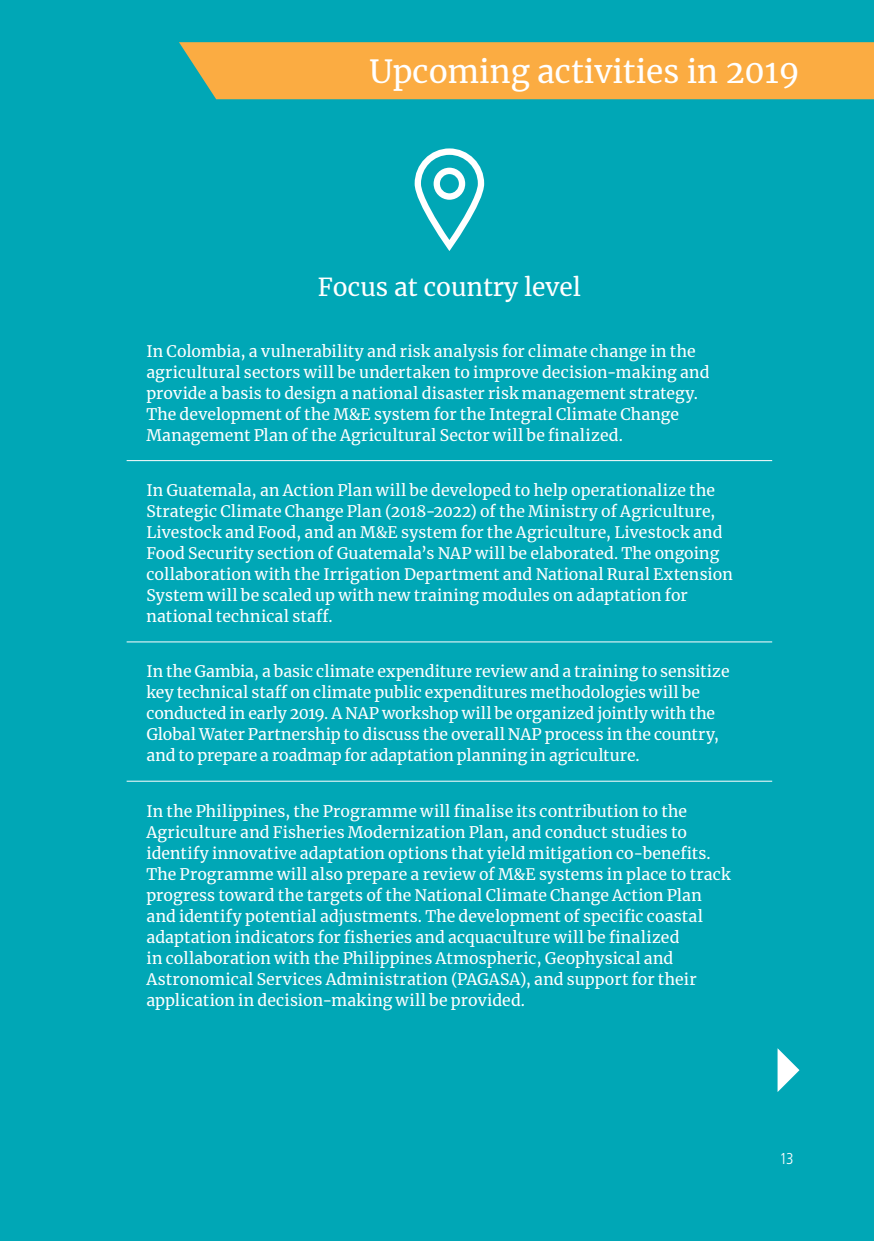
<style>
.page{position:relative;width:874px;height:1241px;background:#fff}
.page>*{position:absolute;margin:0;border:0;box-sizing:border-box;transform-origin:0 0}
.t1{font:31.5px "Merriweather";color:#fff}
.t2{font:24.5px "Merriweather";color:#fff}
.t3{font:15.75px/21px "Merriweather";letter-spacing:.005em;color:#fff}
.t4{font:300 condensed 15.75px "Frutiger LT Pro";color:#fff}
</style>
<div class="page">
<div style="left:0;top:0;width:873px;height:1240px;background:#00a7b6"></div>
<div style="left:179px;top:42px;width:694px;height:57px;background:#fbac42"></div>
<svg style="left:414px;top:148px;width:70px;height:103px"></svg>
<hr style="left:126px;top:460px;width:645px;height:1px;background:#fff">
<hr style="left:126px;top:641px;width:645px;height:1px;background:#fff">
<hr style="left:126px;top:780px;width:645px;height:1px;background:#fff">
<svg style="left:777px;top:1048px;width:22px;height:43px"></svg>
<h1 class="t1" style="left:369px;top:50px;width:431px">Upcoming activities in 2019</h1>
<h2 class="t2" style="left:317px;top:270px;width:264px">Focus at country level</h2>
<p class="t3" style="left:146px;top:340px;width:564px">In Colombia, a vulnerability and risk analysis for climate change in the agricultural sectors will be undertaken to improve decision-making and provide a basis to design a national disaster risk management strategy.<br>The development of the M&amp;E system for the Integral Climate Change Management Plan of the Agricultural Sector will be finalized.</p>
<p class="t3" style="left:146px;top:479px;width:587px">In Guatemala, an Action Plan will be developed to help operationalize the Strategic Climate Change Plan (2018-2022) of the Ministry of Agriculture, Livestock and Food, and an M&amp;E system for the Agriculture, Livestock and Food Security section of Guatemala’s NAP will be elaborated. The ongoing collaboration with the Irrigation Department and National Rural Extension System will be scaled up with new training modules on adaptation for national technical staff.</p>
<p class="t3" style="left:146px;top:660px;width:584px">In the Gambia, a basic climate expenditure review and a training to sensitize key technical staff on climate public expenditures methodologies will be conducted in early 2019. A NAP workshop will be organized jointly with the Global Water Partnership to discuss the overall NAP process in the country, and to prepare a roadmap for adaptation planning in agriculture.</p>
<p class="t3" style="left:146px;top:799px;width:585px">In the Philippines, the Programme will finalise its contribution to the Agriculture and Fisheries Modernization Plan, and conduct studies to identify innovative adaptation options that yield mitigation co-benefits.<br>The Programme will also prepare a review of M&amp;E systems in place to track progress toward the targets of the National Climate Change Action Plan and identify potential adjustments. The development of specific coastal adaptation indicators for fisheries and acquaculture will be finalized<br>in collaboration with the Philippines Atmospheric, Geophysical and Astronomical Services Administration (PAGASA), and support for their application in decision-making will be provided.</p>
<p class="t4" style="left:779px;top:1149px;width:16px">13</p>
</div>
